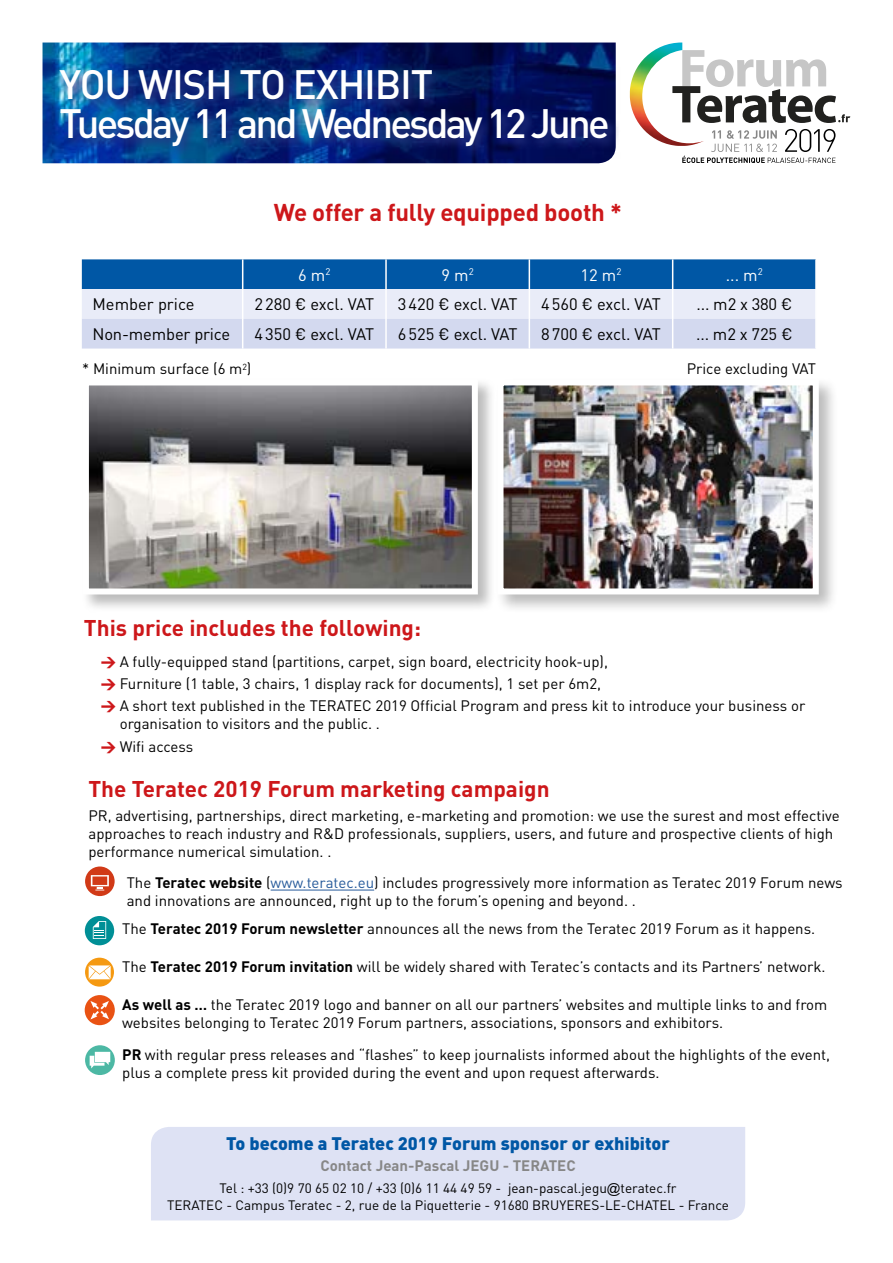
<style>
.page{position:relative;width:893px;height:1263px;background:#fff}
.page>*{position:absolute;margin:0;border:0;box-sizing:border-box;transform-origin:0 0}
.t1{font:500 40.5px/39.3px "DIN Pro";letter-spacing:-.07em;color:#fff}
.t2{font:700 24px "DIN Pro";letter-spacing:-.01em;color:#cd171a}
.t3{font:700 22.5px "DIN Pro";color:#cd171a}
.t4{font:900 18px "DIN Pro";color:#0057a5}
.t5{font:16.5px "DIN Pro";letter-spacing:-.01em;color:#000}
.t6{font:16.5px "DIN Pro";color:#fff}
.t7{font:15px/18px "DIN Pro";color:#000}
.t8{font:700 15px "DIN Pro";color:#878787}
.t9{font:13.5px/17.5px "DIN Pro";color:#000;text-align:center}
.s1{font-weight:900;color:#cd171a}
.s2{font-weight:700}
.s3{color:#275b9b}
.s4{font-family:"Arial"}
</style>
<div class="page">
<img style="left:630px;top:43px;width:53px;height:103px">
<svg style="left:672px;top:50px;width:178px;height:73px"></svg>
<svg style="left:682px;top:129px;width:153px;height:34px"></svg>
<img style="left:43px;top:43px;width:573px;height:120px">
<svg style="left:82px;top:259px;width:733px;height:90px;background:#95b5d9"></svg>
<hr style="left:242px;top:289px;width:1px;height:30px;background:#fff">
<hr style="left:385px;top:289px;width:2px;height:30px;background:#fff">
<hr style="left:529px;top:289px;width:1px;height:30px;background:#fff">
<hr style="left:672px;top:289px;width:1px;height:30px;background:#fff">
<hr style="left:242px;top:319px;width:1px;height:30px;background:#fff">
<hr style="left:385px;top:319px;width:2px;height:30px;background:#fff">
<hr style="left:529px;top:319px;width:1px;height:30px;background:#fff">
<hr style="left:672px;top:319px;width:1px;height:30px;background:#fff">
<hr style="left:242px;top:259px;width:1px;height:30px;background:#fff">
<hr style="left:385px;top:259px;width:2px;height:30px;background:#fff">
<hr style="left:529px;top:259px;width:1px;height:30px;background:#fff">
<hr style="left:672px;top:259px;width:1px;height:30px;background:#fff">
<div style="left:151px;top:1127px;width:594px;height:93px;background:#dee2f4"></div>
<div style="left:494px;top:376px;width:344px;height:239px;background:#000;opacity:.27"></div>
<img style="left:504px;top:386px;width:308px;height:201px">
<div style="left:497px;top:379px;width:322px;height:215px;border:6px solid #fff"></div>
<div style="left:82px;top:378px;width:414px;height:234px;background:#000;opacity:.27"></div>
<img style="left:90px;top:386px;width:381px;height:201px">
<div style="left:83px;top:379px;width:395px;height:215px;border:6px solid #fff"></div>
<hr style="left:271px;top:890px;width:103px;height:1px;background:#275b9b">
<svg style="left:56px;top:68px;width:562px;height:91px;background:#0b2d77"></svg>
<div style="left:85px;top:958px;width:29px;height:28px;background:#f59911;border-radius:50%"></div>
<svg style="left:89px;top:965px;width:22px;height:14px"></svg>
<svg style="left:85px;top:866px;width:30px;height:30px"></svg>
<svg style="left:91px;top:875px;width:18px;height:15px"></svg>
<svg style="left:85px;top:1045px;width:30px;height:30px"></svg>
<svg style="left:90px;top:1052px;width:20px;height:16px"></svg>
<div style="left:85px;top:995px;width:30px;height:30px;background:#e95213;border-radius:50%"></div>
<svg style="left:90px;top:1001px;width:19px;height:18px"></svg>
<div style="left:85px;top:916px;width:29px;height:29px;background:#008f96;border-radius:50%"></div>
<svg style="left:93px;top:921px;width:13px;height:18px"></svg>
<h1 class="t1" style="left:60px;top:60px;width:552px">YOU WISH TO EXHIBIT<br>Tuesday 11 and Wednesday 12 June</h1>
<h2 class="t2" style="left:274px;top:192px;width:349px">We offer a fully equipped booth *</h2>
<p class="t6" style="left:298px;top:262px;width:34px">6 m<sup>2</sup></p>
<p class="t6" style="left:442px;top:262px;width:34px">9 m<sup>2</sup></p>
<p class="t6" style="left:581px;top:262px;width:42px">12 m<sup>2</sup></p>
<p class="t6" style="left:726px;top:262px;width:38px">... m<sup>2</sup></p>
<p class="t5" style="left:92px;top:291px;width:104px">Member price</p>
<p class="t5" style="left:254px;top:291px;width:121px">2280 € excl. VAT</p>
<p class="t5" style="left:398px;top:291px;width:121px">3420 € excl. VAT</p>
<p class="t5" style="left:541px;top:291px;width:121px">4560 € excl. VAT</p>
<p class="t5" style="left:696px;top:291px;width:97px">... m2 x 380 €</p>
<p class="t5" style="left:92px;top:321px;width:139px">Non-member price</p>
<p class="t5" style="left:254px;top:321px;width:121px">4350 € excl. VAT</p>
<p class="t5" style="left:398px;top:321px;width:121px">6525 € excl. VAT</p>
<p class="t5" style="left:541px;top:321px;width:121px">8700 € excl. VAT</p>
<p class="t5" style="left:696px;top:321px;width:98px">... m2 x 725 €</p>
<p class="t7" style="left:82px;top:359px;width:171px">* Minimum surface (6 m<sup>2</sup>)</p>
<p class="t7" style="left:687px;top:359px;width:131px">Price excluding VAT</p>
<h3 class="t3" style="left:84px;top:609px;width:339px">This price includes the following:</h3>
<p class="t7" style="left:101px;top:651px;width:508px"><span class="s1">→</span> A fully-equipped stand (partitions, carpet, sign board, electricity hook-up),</p>
<p class="t7" style="left:101px;top:673px;width:502px"><span class="s1">→</span> Furniture (1 table, 3 chairs, 1 display rack for documents), 1 set per 6m2,</p>
<p class="t7" style="left:120px;top:695px;width:687px;text-indent:-19px"><span class="s1">→</span> A short text published in the TERATEC 2019 Official Program and press kit to introduce your business or organisation to visitors and the public. .</p>
<p class="t7" style="left:101px;top:736px;width:94px"><span class="s1">→</span> Wifi access</p>
<h3 class="t3" style="left:88px;top:770px;width:463px">The Teratec 2019 Forum marketing campaign</h3>
<p class="t7" style="left:88px;top:805px;width:753px">PR, advertising, partnerships, direct marketing, e-marketing and promotion: we use the surest and most effective approaches to reach industry and R&amp;D professionals, suppliers, users, and future and prospective clients of high performance numerical simulation. .</p>
<p class="t7" style="left:127px;top:872px;width:717px">The <span class="s2">Teratec website</span> (<span class="s3">www.teratec.eu</span>) includes progressively more information as Teratec 2019 Forum news and innovations are announced, right up to the forum’s opening and beyond. .</p>
<p class="t7" style="left:122px;top:918px;width:694px">The <span class="s2">Teratec 2019 Forum newsletter</span> announces all the news from the Teratec 2019 Forum as it happens.</p>
<p class="t7" style="left:122px;top:956px;width:705px">The <span class="s2">Teratec 2019 Forum invitation</span> will be widely shared with Teratec’s contacts and its Partners’ network.</p>
<p class="t7" style="left:122px;top:994px;width:707px"><span class="s2">As well as …</span> the Teratec 2019 logo and banner on all our partners’ websites and multiple links to and from websites belonging to Teratec 2019 Forum partners, associations, sponsors and exhibitors.</p>
<p class="t7" style="left:122px;top:1044px;width:709px"><span class="s2">PR</span> with regular press releases and “flashes” to keep journalists informed about the highlights of the event, plus a complete press kit provided during the event and upon request afterwards.</p>
<p class="t4" style="left:226px;top:1128px;width:445px">To become a Teratec 2019 Forum sponsor or exhibitor</p>
<p class="t8" style="left:320px;top:1153px;width:257px">Contact Jean-Pascal JEGU - TERATEC</p>
<p class="t9" style="left:167px;top:1178px;width:563px">Tel : +33 (0)9 70 65 02 10 / +33 (0)6 11 44 49 59 - jean-pascal.jegu<span class="s4">@</span>teratec.fr<br>TERATEC - Campus Teratec - 2, rue de la Piquetterie - 91680 BRUYERES-LE-CHATEL - France</p>
</div>
